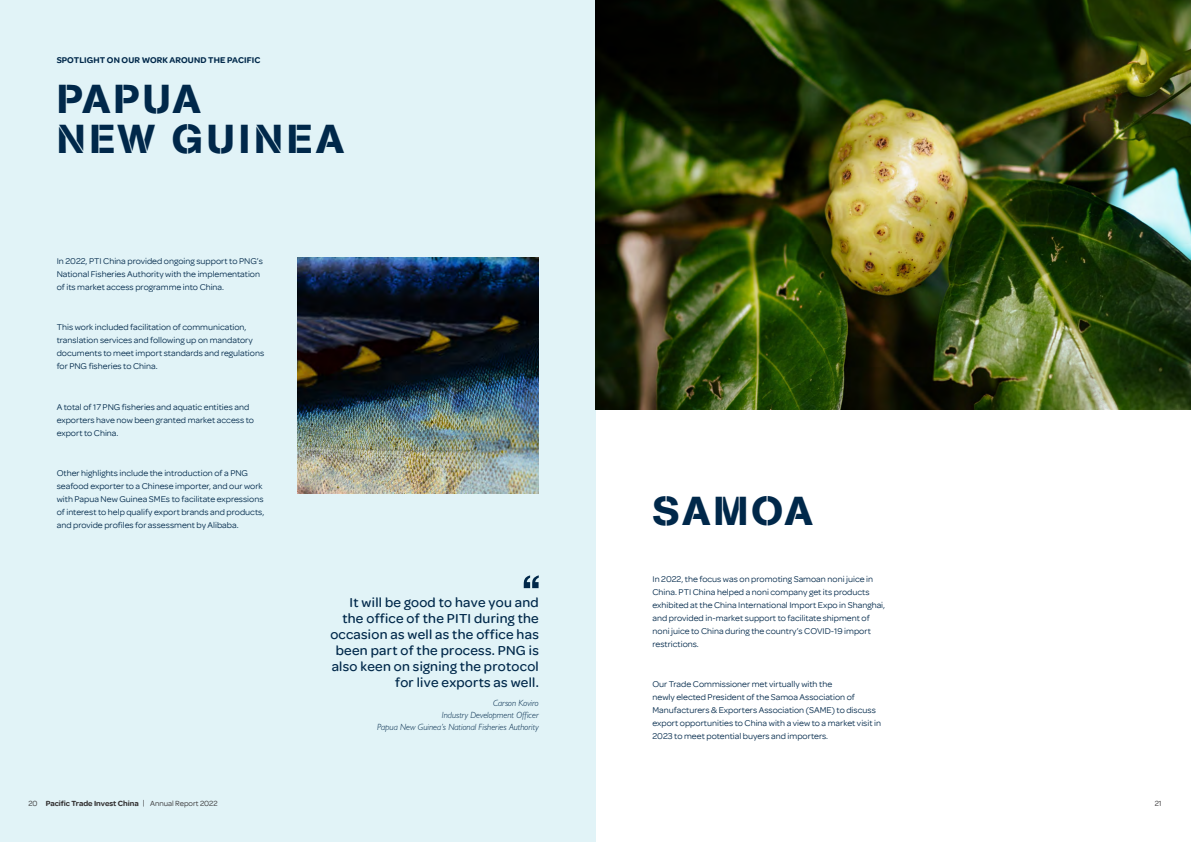
<style>
.page{position:relative;width:1191px;height:842px;background:#fff}
.page>*{position:absolute;margin:0;border:0;box-sizing:border-box;transform-origin:0 0}
.Page_Heading_1{font:40px "AG Book Stencil";letter-spacing:.07em;color:#00284a;scale:1.05 1}
.Page_Heading_1-2{font:40px "AG Book Stencil";letter-spacing:.09em;color:#00284a;scale:1.05 1}
.t1{font:500 14px/16px "Omnes";letter-spacing:.02em;color:#00284a;text-align:right}
.Dark_Body_Copy_9pt{font:9px/13px "Omnes";color:#00284a}
.t2{font:italic 300 9px "Gill Sans";color:#00284a}
.Page_Heading_1-3{font:600 9px "Omnes";letter-spacing:.01em;color:#00284a}
.t3{font:600 8px "Omnes";color:#312f30}
.t4{font:8px "Omnes";color:#312f30}
.s1{font-weight:400}
</style>
<div class="page">
<div style="left:0;top:0;width:595px;height:842px;background:#e1f3f7"></div>
<svg style="left:524px;top:575px;width:15px;height:13px"></svg>
<img style="left:595px;top:0;width:596px;height:410px">
<img style="left:297px;top:258px;width:241px;height:236px">
<p class="Page_Heading_1-3" style="left:57px;top:55px;width:205px">SPOTLIGHT ON OUR WORK AROUND THE PACIFIC</p>
<p class="Page_Heading_1" style="left:57px;top:75px;width:139px">PAPUA</p>
<p class="Page_Heading_1-2" style="left:57px;top:115px;width:275px">NEW GUINEA</p>
<p class="Dark_Body_Copy_9pt" style="left:57px;top:255px;width:208px">In 2022, PTI China provided ongoing support to PNG’s<br>National Fisheries Authority with the implementation of its market access programme into China.</p>
<p class="Dark_Body_Copy_9pt" style="left:57px;top:321px;width:209px">This work included facilitation of communication, translation services and following up on mandatory documents to meet import standards and regulations for PNG fisheries to China.</p>
<p class="Dark_Body_Copy_9pt" style="left:57px;top:400px;width:199px">A total of 17 PNG fisheries and aquatic entities and exporters have now been granted market access to export to China.</p>
<p class="Dark_Body_Copy_9pt" style="left:57px;top:466px;width:209px">Other highlights include the introduction of a PNG seafood exporter to a Chinese importer, and our work with Papua New Guinea SMEs to facilitate expressions of interest to help qualify export brands and products, and provide profiles for assessment by Alibaba.</p>
<p class="t1" style="left:330px;top:594px;width:210px">It will be good to have you and the office of the PITI during the occasion as well as the office has been part of the process. PNG is also keen on signing the protocol for live exports as well.</p>
<p class="t2" style="left:493px;top:698px;width:47px">Carson Koviro</p>
<p class="t2" style="left:442px;top:709px;width:98px">Industry Development Officer</p>
<p class="t2" style="left:377px;top:721px;width:163px">Papua New Guinea’s National Fisheries Authority</p>
<p class="Page_Heading_1" style="left:652px;top:487px;width:155px">SAMOA</p>
<p class="Dark_Body_Copy_9pt" style="left:652px;top:572px;width:234px">In 2022, the focus was on promoting Samoan noni juice in China. PTI China helped a noni company get its products exhibited at the China International Import Expo in Shanghai, and provided in-market support to facilitate shipment of noni juice to China during the country’s COVID-19 import restrictions.</p>
<p class="Dark_Body_Copy_9pt" style="left:652px;top:678px;width:230px">Our Trade Commissioner met virtually with the<br>newly elected President of the Samoa Association of Manufacturers &amp; Exporters Association (SAME) to discuss export opportunities to China with a view to a market visit in 2023 to meet potential buyers and importers.</p>
<p class="t3" style="left:28px;top:799px;width:191px"><span class="s1">20</span> Pacific Trade Invest China <span class="s1">| Annual Report 2022</span></p>
<p class="t4" style="left:1154px;top:799px;width:8px">21</p>
</div>
